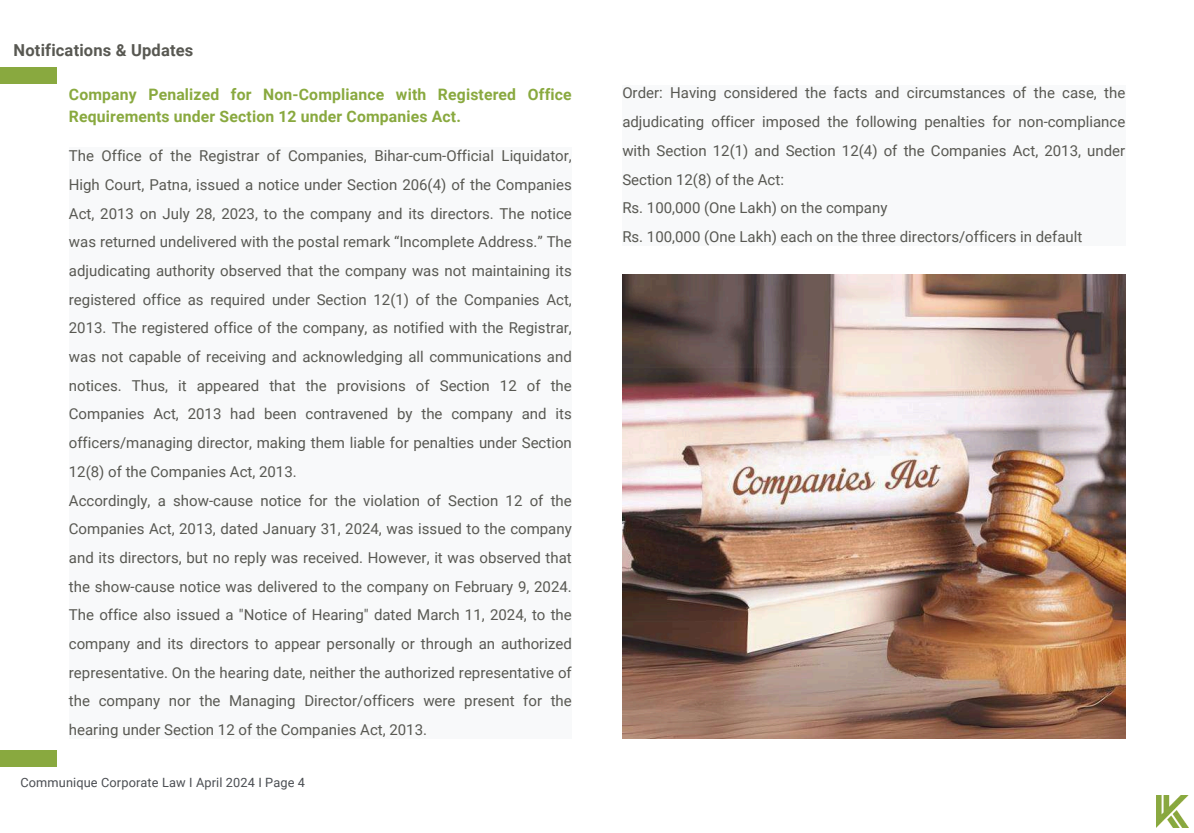
<style>
.page{position:relative;width:1194px;height:833px;background:#fff}
.page>*{position:absolute;margin:0;border:0;box-sizing:border-box;transform-origin:0 0}
.t1{font:700 16.5px "Roboto";letter-spacing:.01em;color:#585852}
.t2{font:700 15.75px/21.9px "Roboto";letter-spacing:.01em;color:#89a93f}
.t3{font:15px/28.7px "Roboto";color:#585852}
.t4{font:12.75px "Roboto";letter-spacing:.01em;color:#4b4e53}
</style>
<div class="page">
<img style="left:1156px;top:795px;width:32px;height:32px">
<div style="left:0;top:67px;width:57px;height:17px;background:#89a93f"></div>
<div style="left:69px;top:148px;width:502px;height:591px;background:#f8f9fa"></div>
<div style="left:0;top:749px;width:57px;height:17px;background:#89a93f"></div>
<div style="left:622px;top:85px;width:502px;height:161px;background:#f8f9fa"></div>
<img style="left:622px;top:274px;width:502px;height:464px">
<p class="t1" style="left:14px;top:41px;width:181px">Notifications &amp; Updates</p>
<p class="t2" style="left:69px;top:83px;width:504px">Company Penalized for Non-Compliance with Registered Office<br>Requirements under Section 12 under Companies Act.</p>
<p class="t3" style="left:69px;top:142px;width:504px">The Office of the Registrar of Companies, Bihar-cum-Official Liquidator, High Court, Patna, issued a notice under Section 206(4) of the Companies Act, 2013 on July 28, 2023, to the company and its directors. The notice was returned undelivered with the postal remark “Incomplete Address.” The adjudicating authority observed that the company was not maintaining its registered office as required under Section 12(1) of the Companies Act, 2013. The registered office of the company, as notified with the Registrar, was not capable of receiving and acknowledging all communications and notices. Thus, it appeared that the provisions of Section 12 of the Companies Act, 2013 had been contravened by the company and its officers/managing director, making them liable for penalties under Section 12(8) of the Companies Act, 2013.<br>Accordingly, a show-cause notice for the violation of Section 12 of the Companies Act, 2013, dated January 31, 2024, was issued to the company and its directors, but no reply was received. However, it was observed that the show-cause notice was delivered to the company on February 9, 2024.<br>The office also issued a "Notice of Hearing" dated March 11, 2024, to the company and its directors to appear personally or through an authorized representative. On the hearing date, neither the authorized representative of the company nor the Managing Director/officers were present for the hearing under Section 12 of the Companies Act, 2013.</p>
<p class="t4" style="left:20px;top:774px;width:286px">Communique Corporate Law I April 2024 I Page 4</p>
<p class="t3" style="left:622px;top:79px;width:504px">Order: Having considered the facts and circumstances of the case, the adjudicating officer imposed the following penalties for non-compliance with Section 12(1) and Section 12(4) of the Companies Act, 2013, under Section 12(8) of the Act:<br>Rs. 100,000 (One Lakh) on the company<br>Rs. 100,000 (One Lakh) each on the three directors/officers in default</p>
</div>
